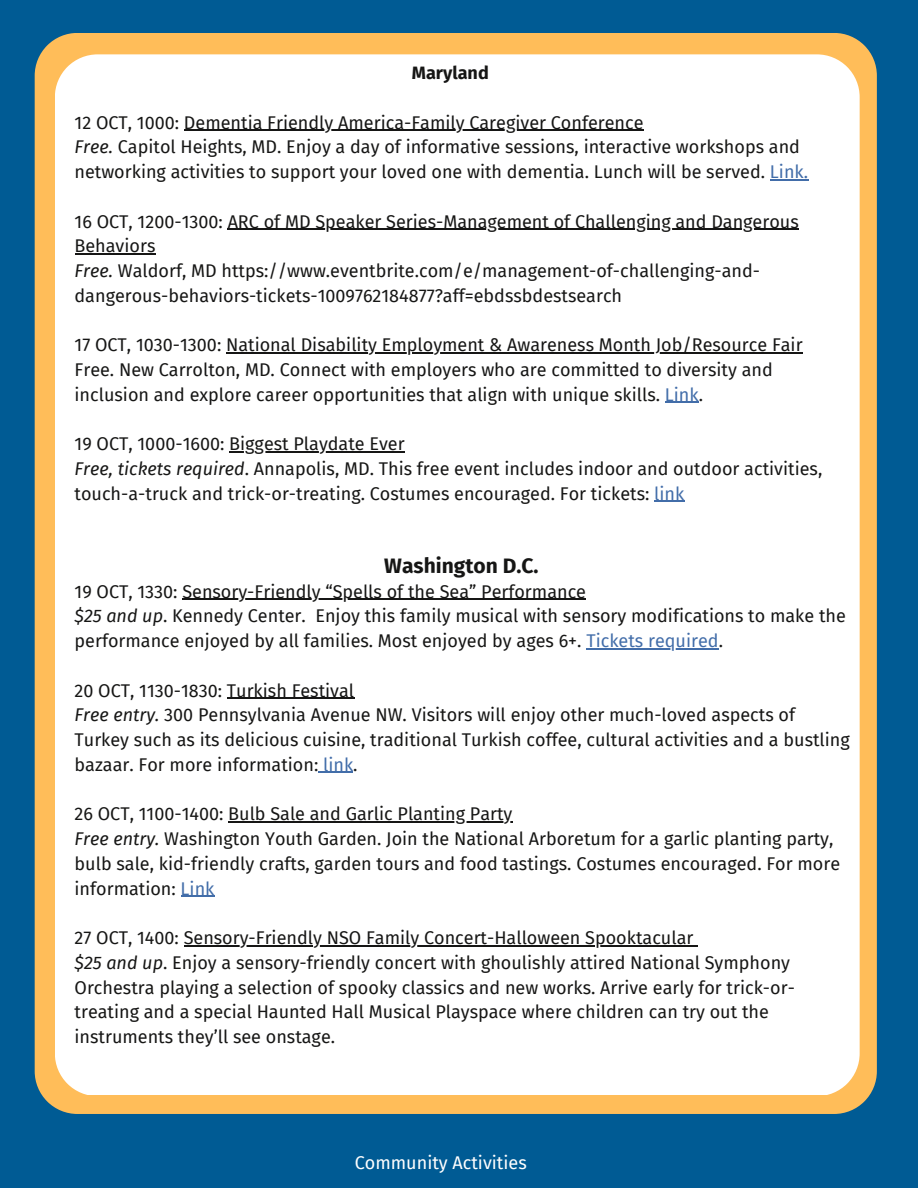
<style>
.page{position:relative;width:918px;height:1188px;background:#005b94}
.page>*{position:absolute;margin:0;border:0;box-sizing:border-box;transform-origin:0 0}
.t1{font:700 21px "Fira Sans";color:#161615}
.t2{font:18px/24.8px "Fira Sans";color:#161615}
.t3{font:18px "Fira Sans";color:#fff}
.t4{font:700 18px "Fira Sans";color:#161615}
.s1{font-style:italic}
.s2{color:#426da9}
</style>
<div class="page">
<div style="left:35px;top:33px;width:842px;height:1081px;background:#ffbd59"></div>
<div style="left:55px;top:54px;width:805px;height:1041px;background:#fff"></div>
<hr style="left:182px;top:599px;width:404px;height:1px;background:#161615">
<hr style="left:586px;top:648px;width:133px;height:1px;background:#426da9">
<hr style="left:227px;top:698px;width:127px;height:1px;background:#161615">
<hr style="left:318px;top:772px;width:35px;height:1px;background:#426da9">
<hr style="left:228px;top:821px;width:284px;height:2px;background:#161615">
<hr style="left:181px;top:896px;width:33px;height:1px;background:#426da9">
<hr style="left:184px;top:945px;width:509px;height:1px;background:#161615">
<hr style="left:184px;top:130px;width:460px;height:1px;background:#161615">
<hr style="left:770px;top:179px;width:38px;height:1px;background:#426da9">
<hr style="left:228px;top:229px;width:571px;height:1px;background:#161615">
<hr style="left:75px;top:253px;width:80px;height:2px;background:#161615">
<hr style="left:226px;top:352px;width:577px;height:2px;background:#161615">
<hr style="left:665px;top:402px;width:34px;height:1px;background:#426da9">
<hr style="left:229px;top:451px;width:176px;height:2px;background:#161615">
<hr style="left:654px;top:501px;width:30px;height:1px;background:#426da9">
<p class="t4" style="left:412px;top:62px;width:78px">Maryland</p>
<p class="t2" style="left:75px;top:110px;width:571px">12 OCT, 1000: Dementia Friendly America-Family Caregiver Conference</p>
<p class="t2" style="left:75px;top:135px;width:727px"><span class="s1">Free.</span> Capitol Heights, MD. Enjoy a day of informative sessions, interactive workshops and</p>
<p class="t2" style="left:75px;top:160px;width:735px">networking activities to support your loved one with dementia. Lunch will be served. <span class="s2">Link.</span></p>
<p class="t2" style="left:75px;top:209px;width:726px">16 OCT, 1200-1300: ARC of MD Speaker Series-Management of Challenging and Dangerous</p>
<p class="t2" style="left:75px;top:234px;width:687px">Behaviors<br><span class="s1">Free.</span> Waldorf, MD https://www.eventbrite.com/e/management-of-challenging-and-</p>
<p class="t2" style="left:75px;top:283px;width:549px">dangerous-behaviors-tickets-1009762184877?aff=ebdssbdestsearch</p>
<p class="t2" style="left:75px;top:333px;width:730px">17 OCT, 1030-1300: National Disability Employment &amp; Awareness Month Job/Resource Fair</p>
<p class="t2" style="left:75px;top:358px;width:700px">Free. New Carrolton, MD. Connect with employers who are committed to diversity and</p>
<p class="t2" style="left:75px;top:382px;width:630px">inclusion and explore career opportunities that align with unique skills. <span class="s2">Link</span>.</p>
<p class="t2" style="left:75px;top:432px;width:749px">19 OCT, 1000-1600: Biggest Playdate Ever<br><span class="s1">Free, tickets required</span>. Annapolis, MD. This free event includes indoor and outdoor activities, touch-a-truck and trick-or-treating. Costumes encouraged. For tickets: <span class="s2">link</span></p>
<p class="t1" style="left:384px;top:553px;width:156px">Washington D.C.</p>
<p class="t2" style="left:75px;top:579px;width:513px">19 OCT, 1330: Sensory-Friendly “Spells of the Sea” Performance</p>
<p class="t2" style="left:75px;top:604px;width:773px"><span class="s1">$25 and up</span>. Kennedy Center. Enjoy this family musical with sensory modifications to make the</p>
<p class="t2" style="left:75px;top:629px;width:650px">performance enjoyed by all families. Most enjoyed by ages 6+. <span class="s2">Tickets required</span>.</p>
<p class="t2" style="left:75px;top:678px;width:777px">20 OCT, 1130-1830: Turkish Festival<br><span class="s1">Free entry.</span> 300 Pennsylvania Avenue NW. Visitors will enjoy other much-loved aspects of<br>Turkey such as its delicious cuisine, traditional Turkish coffee, cultural activities and a bustling</p>
<p class="t2" style="left:75px;top:752px;width:285px">bazaar. For more information: <span class="s2">link</span>.</p>
<p class="t2" style="left:75px;top:802px;width:439px">26 OCT, 1100-1400: Bulb Sale and Garlic Planting Party</p>
<p class="t2" style="left:75px;top:827px;width:760px"><span class="s1">Free entry.</span> Washington Youth Garden. Join the National Arboretum for a garlic planting party,</p>
<p class="t2" style="left:75px;top:851px;width:767px">bulb sale, kid-friendly crafts, garden tours and food tastings. Costumes encouraged. For more information: <span class="s2">Link</span></p>
<p class="t2" style="left:75px;top:926px;width:620px">27 OCT, 1400: Sensory-Friendly NSO Family Concert-Halloween Spooktacular</p>
<p class="t2" style="left:75px;top:950px;width:717px"><span class="s1">$25 and up</span>. Enjoy a sensory-friendly concert with ghoulishly attired National Symphony</p>
<p class="t2" style="left:75px;top:975px;width:722px">Orchestra playing a selection of spooky classics and new works. Arrive early for trick-or&shy;treating and a special Haunted Hall Musical Playspace where children can try out the instruments they’ll see onstage.</p>
<h1 class="t3" style="left:355px;top:1152px;width:173px">Community Activities</h1>
</div>
